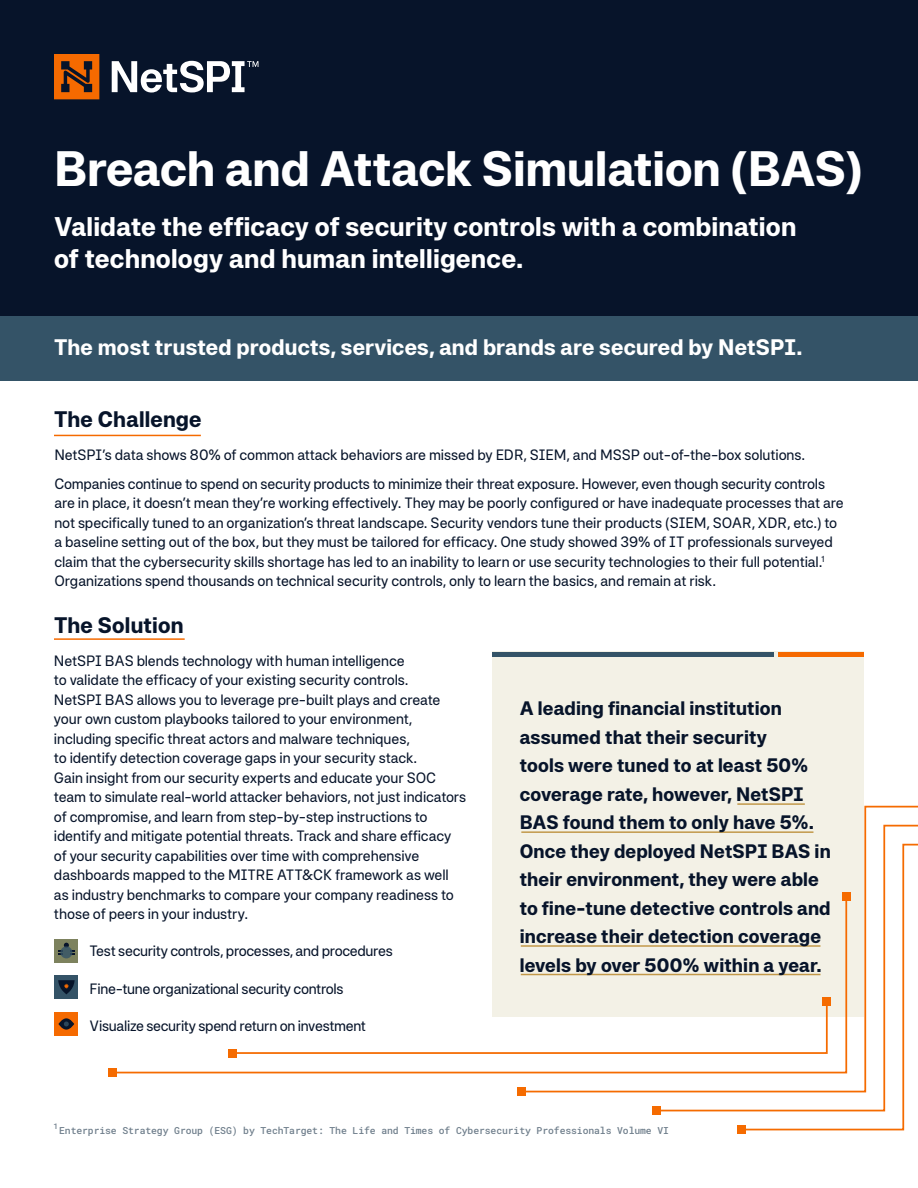
<style>
.page{position:relative;width:918px;height:1188px;background:#fff}
.page>*{position:absolute;margin:0;border:0;box-sizing:border-box;transform-origin:0 0}
.t1{font:700 49.8px "Systemia";letter-spacing:-.005em;color:#fff}
.t2{font:700 27px/32.4px "Systemia";letter-spacing:.01em;color:#fff}
.t3{font:700 22.5px "Systemia";letter-spacing:.01em;color:#fff}
.t4{font:700 22.5px "Systemia";letter-spacing:.01em;color:#07142a}
.t5{font:700 19.5px/28.5px "Systemia";letter-spacing:.005em;color:#07142a}
.t6{font:15px/19.5px "Systemia";letter-spacing:-.01em;color:#07142a}
.t7{font:9.75px "Roboto Mono";letter-spacing:-.01em;color:#71808d}
.t8{font:7.8px "Roboto Mono";color:#71808d}
</style>
<div class="page">
<div style="left:492px;top:652px;width:372px;height:365px;background:#f3f1e6"></div>
<div style="left:492px;top:652px;width:282px;height:5px;background:#345367"></div>
<div style="left:778px;top:652px;width:86px;height:5px;background:#f56a00"></div>
<hr style="left:54px;top:435px;width:147px;height:1px;background:#f56a00">
<hr style="left:54px;top:638px;width:131px;height:2px;background:#f56a00">
<div style="left:55px;top:939px;width:23px;height:23px;background:#7d825e"></div>
<svg style="left:58px;top:943px;width:17px;height:12px"></svg>
<svg style="left:60px;top:946px;width:12px;height:12px"></svg>
<div style="left:55px;top:975px;width:23px;height:24px;background:#345367"></div>
<svg style="left:58px;top:980px;width:17px;height:14px"></svg>
<div style="left:55px;top:1012px;width:23px;height:24px;background:#f56a00"></div>
<svg style="left:58px;top:1018px;width:16px;height:12px"></svg>
<svg style="left:64px;top:1022px;width:5px;height:4px"></svg>
<div style="left:0;top:0;width:918px;height:363px;background:#07142a"></div>
<div style="left:0;top:316px;width:918px;height:65px;background:#345367"></div>
<svg style="left:112px;top:61px;width:146px;height:32px"></svg>
<svg style="left:54px;top:54px;width:45px;height:45px"></svg>
<hr style="left:737px;top:803px;width:68px;height:2px;background:#c2994a">
<svg style="left:117px;top:805px;width:801px;height:326px"></svg>
<div style="left:737px;top:1125px;width:9px;height:9px;background:#f56b00"></div>
<div style="left:652px;top:1106px;width:9px;height:9px;background:#f56b00"></div>
<div style="left:108px;top:1068px;width:9px;height:9px;background:#f56b00"></div>
<div style="left:229px;top:1049px;width:8px;height:8px;background:#f56b00"></div>
<div style="left:842px;top:893px;width:9px;height:8px;background:#f56b00"></div>
<div style="left:822px;top:998px;width:9px;height:8px;background:#f56b00"></div>
<div style="left:517px;top:1087px;width:9px;height:9px;background:#f56b00"></div>
<h1 class="t1" style="left:54px;top:135px;width:810px">Breach and Attack Simulation (BAS)</h1>
<h2 class="t2" style="left:54px;top:209px;width:744px">Validate the efficacy of security controls with a combination of technology and human intelligence.</h2>
<h3 class="t3" style="left:54px;top:333px;width:750px">The most trusted products, services, and brands are secured by NetSPI.</h3>
<h3 class="t4" style="left:54px;top:405px;width:149px">The Challenge</h3>
<p class="t6" style="left:54px;top:440px;width:772px;line-height:28.5px">NetSPI’s data shows 80% of common attack behaviors are missed by EDR, SIEM, and MSSP out-of-the-box solutions.<br>Companies continue to spend on security products to minimize their threat exposure. However, even though security controls</p>
<p class="t6" style="left:54px;top:493px;width:791px">are in place, it doesn’t mean they’re working effectively. They may be poorly configured or have inadequate processes that are not specifically tuned to an organization’s threat landscape. Security vendors tune their products (SIEM, SOAR, XDR, etc.) to a baseline setting out of the box, but they must be tailored for efficacy. One study showed 39% of IT professionals surveyed claim that the cybersecurity skills shortage has led to an inability to learn or use security technologies to their full potential.<sup>1<br></sup>Organizations spend thousands on technical security controls, only to learn the basics, and remain at risk.</p>
<h3 class="t4" style="left:54px;top:610px;width:131px">The Solution</h3>
<p class="t6" style="left:54px;top:650px;width:414px">NetSPI BAS blends technology with human intelligence<br>to validate the efficacy of your existing security controls.<br>NetSPI BAS allows you to leverage pre-built plays and create your own custom playbooks tailored to your environment, including specific threat actors and malware techniques,<br>to identify detection coverage gaps in your security stack.<br>Gain insight from our security experts and educate your SOC team to simulate real-world attacker behaviors, not just indicators of compromise, and learn from step-by-step instructions to identify and mitigate potential threats. Track and share efficacy of your security capabilities over time with comprehensive dashboards mapped to the MITRE ATT&amp;CK framework as well as industry benchmarks to compare your company readiness to those of peers in your industry.</p>
<p class="t6" style="left:90px;top:941px;width:305px">Test security controls, processes, and procedures</p>
<p class="t6" style="left:90px;top:978px;width:255px">Fine-tune organizational security controls</p>
<p class="t6" style="left:90px;top:1016px;width:278px">Visualize security spend return on investment</p>
<p class="t5" style="left:520px;top:693px;width:313px">A leading financial institution assumed that their security<br>tools were tuned to at least 50% coverage rate, however, NetSPI<br>BAS found them to only have 5%.<br>Once they deployed NetSPI BAS in their environment, they were able to fine-tune detective controls and increase their detection coverage levels by over 500% within a year.</p>
<p class="t8" style="left:53px;top:1121px;width:6px">1</p>
<p class="t7" style="left:59px;top:1124px;width:611px">Enterprise Strategy Group (ESG) by TechTarget: The Life and Times of Cybersecurity Professionals Volume VI</p>
</div>
